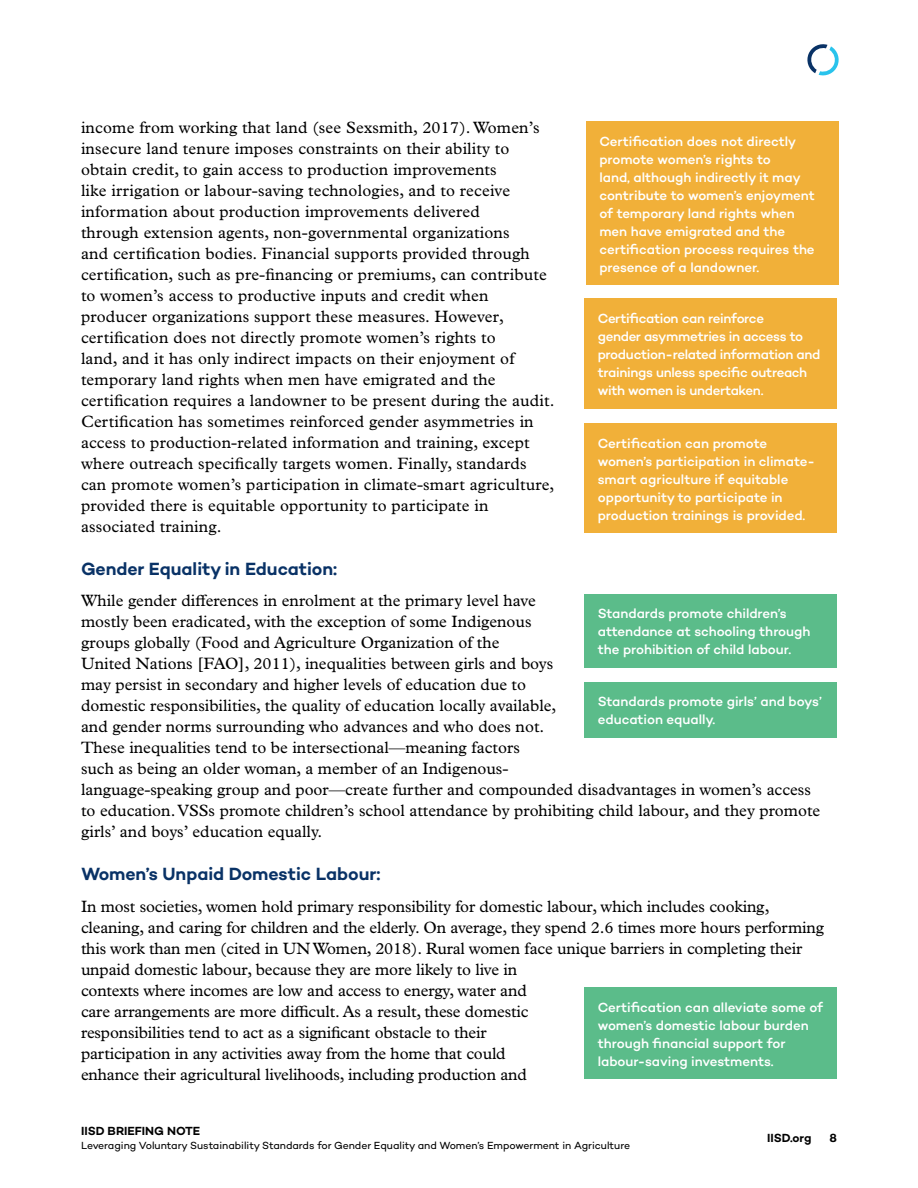
<style>
.page{position:relative;width:918px;height:1188px;background:#fff}
.page>*{position:absolute;margin:0;border:0;box-sizing:border-box;transform-origin:0 0}
.t1{font:600 18px "Campton";letter-spacing:-.005em;color:#093266}
.t2{font:16.5px/21px "Plantin MT Pro";color:#000}
.t3{font:500 13.5px/18px "Campton";letter-spacing:-.005em;color:#fff}
.t4{font:500 13.5px/18px "Campton";letter-spacing:-.025em;color:#fff}
.t5{font:600 12px "Campton";color:#000}
.t6{font:10.5px "Campton";letter-spacing:-.005em;color:#000}
</style>
<div class="page">
<svg style="left:807px;top:44px;width:32px;height:32px"></svg>
<div style="left:584px;top:299px;width:253px;height:110px;background:#f1b039"></div>
<div style="left:584px;top:423px;width:253px;height:110px;background:#f1b039"></div>
<div style="left:584px;top:594px;width:253px;height:74px;background:#5bbc8a"></div>
<div style="left:584px;top:987px;width:253px;height:92px;background:#5bbc8a"></div>
<div style="left:584px;top:682px;width:253px;height:55px;background:#5bbc8a"></div>
<div style="left:586px;top:122px;width:253px;height:163px;background:#f1b039"></div>
<p class="t2" style="left:81px;top:117px;width:475px">income from working that land (see Sexsmith, 2017). Women’s insecure land tenure imposes constraints on their ability to obtain credit, to gain access to production improvements<br>like irrigation or labour-saving technologies, and to receive information about production improvements delivered<br>through extension agents, non-governmental organizations<br>and certification bodies. Financial supports provided through certification, such as pre-financing or premiums, can contribute to women’s access to productive inputs and credit when producer organizations support these measures. However, certification does not directly promote women’s rights to<br>land, and it has only indirect impacts on their enjoyment of temporary land rights when men have emigrated and the certification requires a landowner to be present during the audit.<br>Certification has sometimes reinforced gender asymmetries in access to production-related information and training, except where outreach specifically targets women. Finally, standards can promote women’s participation in climate-smart agriculture, provided there is equitable opportunity to participate in associated training.</p>
<p class="t1" style="left:81px;top:557px;width:258px">Gender Equality in Education:</p>
<p class="t2" style="left:81px;top:590px;width:741px">While gender differences in enrolment at the primary level have<br>mostly been eradicated, with the exception of some Indigenous<br>groups globally (Food and Agriculture Organization of the<br>United Nations [FAO], 2011), inequalities between girls and boys<br>may persist in secondary and higher levels of education due to<br>domestic responsibilities, the quality of education locally available,<br>and gender norms surrounding who advances and who does not.<br>These inequalities tend to be intersectional—meaning factors<br>such as being an older woman, a member of an Indigenous-<br>language-speaking group and poor—create further and compounded disadvantages in women’s access to education. VSSs promote children’s school attendance by prohibiting child labour, and they promote girls’ and boys’ education equally.</p>
<p class="t1" style="left:81px;top:862px;width:301px">Women’s Unpaid Domestic Labour:</p>
<p class="t2" style="left:81px;top:896px;width:745px">In most societies, women hold primary responsibility for domestic labour, which includes cooking, cleaning, and caring for children and the elderly. On average, they spend 2.6 times more hours performing this work than men (cited in UN Women, 2018). Rural women face unique barriers in completing their unpaid domestic labour, because they are more likely to live in<br>contexts where incomes are low and access to energy, water and<br>care arrangements are more difficult. As a result, these domestic<br>responsibilities tend to act as a significant obstacle to their<br>participation in any activities away from the home that could<br>enhance their agricultural livelihoods, including production and</p>
<p class="t3" style="left:599px;top:132px;width:217px">Certification does not directly promote women’s rights to<br>land, although indirectly it may contribute to women’s enjoyment of temporary land rights when men have emigrated and the certification process requires the presence of a landowner.</p>
<p class="t4" style="left:598px;top:309px;width:224px">Certification can reinforce<br>gender asymmetries in access to production-related information and trainings unless specific outreach with women is undertaken.</p>
<p class="t3" style="left:598px;top:434px;width:219px">Certification can promote women’s participation in climate&shy;smart agriculture if equitable opportunity to participate in production trainings is provided.</p>
<p class="t3" style="left:598px;top:604px;width:214px">Standards promote children’s attendance at schooling through the prohibition of child labour.</p>
<p class="t3" style="left:598px;top:692px;width:226px">Standards promote girls’ and boys’ education equally.</p>
<p class="t3" style="left:598px;top:998px;width:227px">Certification can alleviate some of women’s domestic labour burden through financial support for labour-saving investments.</p>
<p class="t5" style="left:81px;top:1124px;width:121px">IISD BRIEFING NOTE</p>
<p class="t6" style="left:81px;top:1139px;width:551px">Leveraging Voluntary Sustainability Standards for Gender Equality and Women’s Empowerment in Agriculture</p>
<p class="t5" style="left:767px;top:1130px;width:46px">IISD.org</p>
<p class="t5" style="left:829px;top:1130px;width:9px">8</p>
</div>
